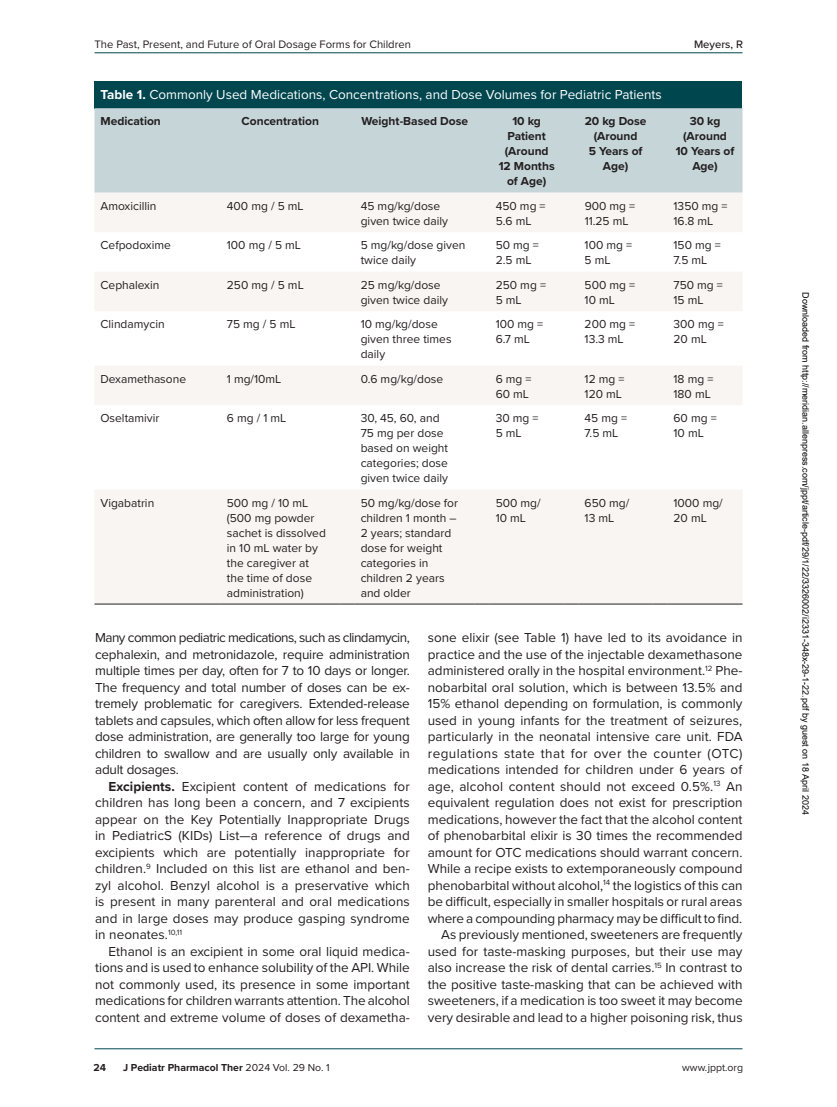
<style>
.page{position:relative;width:837px;height:1107px;background:#fff}
.page>*{position:absolute;margin:0;border:0;box-sizing:border-box;transform-origin:0 0}
.t1{font:13.5px/16.5px "Proxima Nova";color:#231f20;text-align:justify}
.t2{font:13.5px "Proxima Nova";color:#fff}
.t3{font:12px/15px "Proxima Nova";color:#231f20}
.t4{font:700 12px/15px "Proxima Nova";color:#231f20;text-align:center}
.t5{font:11.25px "Proxima Nova";color:#231f20}
.t6{font:500 11.25px "Proxima Nova";color:#231f20}
.t7{font:700 10.5px "Proxima Nova";color:#231f20}
.t8{font:10.5px "Proxima Nova";color:#231f20}
.t9{font:9px "Arial";color:#000}
.s1{font-weight:700}
.s2{font-weight:400}
</style>
<div class="page">
<hr style="left:94px;top:52px;width:648px;height:1px;background:#00464f">
<hr style="left:94px;top:1048px;width:648px;height:1px;background:#00464f">
<div style="left:94px;top:81px;width:648px;height:27px;background:#00464f"></div>
<div style="left:94px;top:108px;width:648px;height:85px;background:#c5d5d8"></div>
<svg style="left:94px;top:193px;width:648px;height:411px;fill:#f8f5f2"></svg>
<hr style="left:94px;top:604px;width:112px;height:1px;background:#231f20">
<svg style="left:206px;top:604px;width:15px;height:1px"></svg>
<hr style="left:221px;top:604px;width:119px;height:1px;background:#231f20">
<svg style="left:340px;top:604px;width:15px;height:1px"></svg>
<hr style="left:355px;top:604px;width:120px;height:1px;background:#231f20">
<svg style="left:475px;top:604px;width:15px;height:1px"></svg>
<hr style="left:490px;top:604px;width:74px;height:1px;background:#231f20">
<svg style="left:564px;top:604px;width:15px;height:1px"></svg>
<hr style="left:579px;top:604px;width:74px;height:1px;background:#231f20">
<svg style="left:653px;top:604px;width:15px;height:1px"></svg>
<hr style="left:668px;top:604px;width:75px;height:1px;background:#231f20">
<p class="t5" style="left:94px;top:35px;width:318px">The Past, Present, and Future of Oral Dosage Forms for Children</p>
<p class="t6" style="left:694px;top:35px;width:51px">Meyers, R</p>
<p class="t2" style="left:100px;top:85px;width:563px"><span class="s1">Table 1.</span> Commonly Used Medications, Concentrations, and Dose Volumes for Pediatric Patients</p>
<p class="t4" style="left:100px;top:113px;width:62px">Medication</p>
<p class="t4" style="left:242px;top:113px;width:79px">Concentration</p>
<p class="t4" style="left:361px;top:113px;width:108px">Weight-Based Dose</p>
<p class="t4" style="left:499px;top:113px;width:58px">10 kg<br>Patient (Around<br>12 Months of Age)</p>
<p class="t4" style="left:585px;top:113px;width:63px">20 kg Dose (Around<br>5 Years of<br>Age)</p>
<p class="t4" style="left:676px;top:113px;width:60px">30 kg (Around<br>10 Years of<br>Age)</p>
<p class="t3" style="left:101px;top:198px;width:57px">Amoxicillin</p>
<p class="t3" style="left:227px;top:198px;width:78px">400 mg / 5 mL</p>
<p class="t3" style="left:361px;top:198px;width:89px">45 mg/kg/dose given twice daily</p>
<p class="t3" style="left:496px;top:198px;width:51px">450 mg =<br>5.6 mL</p>
<p class="t3" style="left:585px;top:198px;width:52px">900 mg =<br>11.25 mL</p>
<p class="t3" style="left:674px;top:198px;width:55px">1350 mg =<br>16.8 mL</p>
<p class="t3" style="left:101px;top:237px;width:72px">Cefpodoxime</p>
<p class="t3" style="left:227px;top:237px;width:76px">100 mg / 5 mL</p>
<p class="t3" style="left:361px;top:237px;width:106px">5 mg/kg/dose given twice daily</p>
<p class="t3" style="left:496px;top:237px;width:45px">50 mg =<br>2.5 mL</p>
<p class="t3" style="left:585px;top:237px;width:49px">100 mg =<br>5 mL</p>
<p class="t3" style="left:674px;top:237px;width:49px">150 mg =<br>7.5 mL</p>
<p class="t3" style="left:100px;top:277px;width:60px">Cephalexin</p>
<p class="t3" style="left:227px;top:277px;width:78px">250 mg / 5 mL</p>
<p class="t3" style="left:361px;top:277px;width:89px">25 mg/kg/dose given twice daily</p>
<p class="t3" style="left:496px;top:277px;width:52px">250 mg =<br>5 mL</p>
<p class="t3" style="left:585px;top:277px;width:52px">500 mg =<br>10 mL</p>
<p class="t3" style="left:674px;top:277px;width:51px">750 mg =<br>15 mL</p>
<p class="t3" style="left:100px;top:316px;width:66px">Clindamycin</p>
<p class="t3" style="left:227px;top:316px;width:70px">75 mg / 5 mL</p>
<p class="t3" style="left:361px;top:316px;width:92px">10 mg/kg/dose given three times daily</p>
<p class="t3" style="left:496px;top:316px;width:49px">100 mg =<br>6.7 mL</p>
<p class="t3" style="left:585px;top:316px;width:52px">200 mg =<br>13.3 mL</p>
<p class="t3" style="left:674px;top:316px;width:52px">300 mg =<br>20 mL</p>
<p class="t3" style="left:100px;top:371px;width:87px">Dexamethasone</p>
<p class="t3" style="left:227px;top:371px;width:56px">1 mg/10mL</p>
<p class="t3" style="left:361px;top:371px;width:84px">0.6 mg/kg/dose</p>
<p class="t3" style="left:496px;top:371px;width:37px">6 mg =<br>60 mL</p>
<p class="t3" style="left:585px;top:371px;width:41px">12 mg =<br>120 mL</p>
<p class="t3" style="left:674px;top:371px;width:41px">18 mg =<br>180 mL</p>
<p class="t3" style="left:100px;top:410px;width:61px">Oseltamivir</p>
<p class="t3" style="left:227px;top:410px;width:61px">6 mg / 1 mL</p>
<p class="t3" style="left:361px;top:410px;width:89px">30, 45, 60, and<br>75 mg per dose based on weight categories; dose given twice daily</p>
<p class="t3" style="left:496px;top:410px;width:44px">30 mg =<br>5 mL</p>
<p class="t3" style="left:585px;top:410px;width:44px">45 mg =<br>7.5 mL</p>
<p class="t3" style="left:674px;top:410px;width:45px">60 mg =<br>10 mL</p>
<p class="t3" style="left:100px;top:495px;width:55px">Vigabatrin</p>
<p class="t3" style="left:227px;top:495px;width:101px">500 mg / 10 mL (500 mg powder sachet is dissolved in 10 mL water by the caregiver at the time of dose administration)</p>
<p class="t3" style="left:361px;top:495px;width:99px">50 mg/kg/dose for children 1 month –<br>2 years; standard dose for weight categories in children 2 years and older</p>
<p class="t3" style="left:496px;top:495px;width:46px">500 mg/<br>10 mL</p>
<p class="t3" style="left:585px;top:495px;width:46px">650 mg/<br>13 mL</p>
<p class="t3" style="left:674px;top:495px;width:51px">1000 mg/<br>20 mL</p>
<p class="t1" style="left:95px;top:629px;width:316px">Many common pediatric medications, such as clindamycin, cephalexin, and metronidazole, require administration multiple times per day, often for 7 to 10 days or longer.<br>The frequency and total number of doses can be ex&shy;tremely problematic for caregivers. Extended-release tablets and capsules, which often allow for less frequent dose administration, are generally too large for young children to swallow and are usually only available in adult dosages.</p>
<p class="t1" style="left:95px;top:777px;width:316px;text-indent:14px"><span class="s1">Excipients.</span> Excipient content of medications for children has long been a concern, and 7 excipients appear on the Key Potentially Inappropriate Drugs in PediatricS (KIDs) List—a reference of drugs and excipients which are potentially inappropriate for children.<sup>9</sup> Included on this list are ethanol and ben&shy;zyl alcohol. Benzyl alcohol is a preservative which is present in many parenteral and oral medications and in large doses may produce gasping syndrome in neonates.<sup>10,11</sup></p>
<p class="t1" style="left:95px;top:942px;width:316px;text-indent:14px">Ethanol is an excipient in some oral liquid medica&shy;tions and is used to enhance solubility of the API. While not commonly used, its presence in some important medications for children warrants attention. The alcohol content and extreme volume of doses of dexametha-</p>
<p class="t1" style="left:428px;top:629px;width:316px;text-align:right">sone elixir (see Table 1) have led to its avoidance in practice and the use of the injectable dexamethasone administered orally in the hospital environment.<sup>12</sup> Phe&shy;nobarbital oral solution, which is between 13.5% and 15% ethanol depending on formulation, is commonly used in young infants for the treatment of seizures, particularly in the neonatal intensive care unit. FDA regulations state that for over the counter (OTC) medications intended for children under 6 years of age, alcohol content should not exceed 0.5%.<sup>13</sup> An equivalent regulation does not exist for prescription medications, however the fact that the alcohol content of phenobarbital elixir is 30 times the recommended amount for OTC medications should warrant concern.<br>While a recipe exists to extemporaneously compound phenobarbital without alcohol,<sup>14</sup> the logistics of this can be difficult, especially in smaller hospitals or rural areas where a compounding pharmacy may be difficult to find.<br>As previously mentioned, sweeteners are frequently used for taste-masking purposes, but their use may also increase the risk of dental carries.<sup>15</sup> In contrast to the positive taste-masking that can be achieved with sweeteners, if a medication is too sweet it may become very desirable and lead to a higher poisoning risk, thus</p>
<p class="t7" style="left:94px;top:1060px;width:14px">24</p>
<p class="t7" style="left:123px;top:1060px;width:208px">J Pediatr Pharmacol Ther <span class="s2">2024 Vol. 29 No. 1</span></p>
<p class="t8" style="left:682px;top:1060px;width:62px">www.jppt.org</p>
<p class="t9" style="left:809px;top:292px;width:524px;rotate:90deg">Downloaded from http://meridian.allenpress.com/jppt/article-pdf/29/1/22/3326002/i2331-348x-29-1-22.pdf by guest on 18 April 2024</p>
</div>
